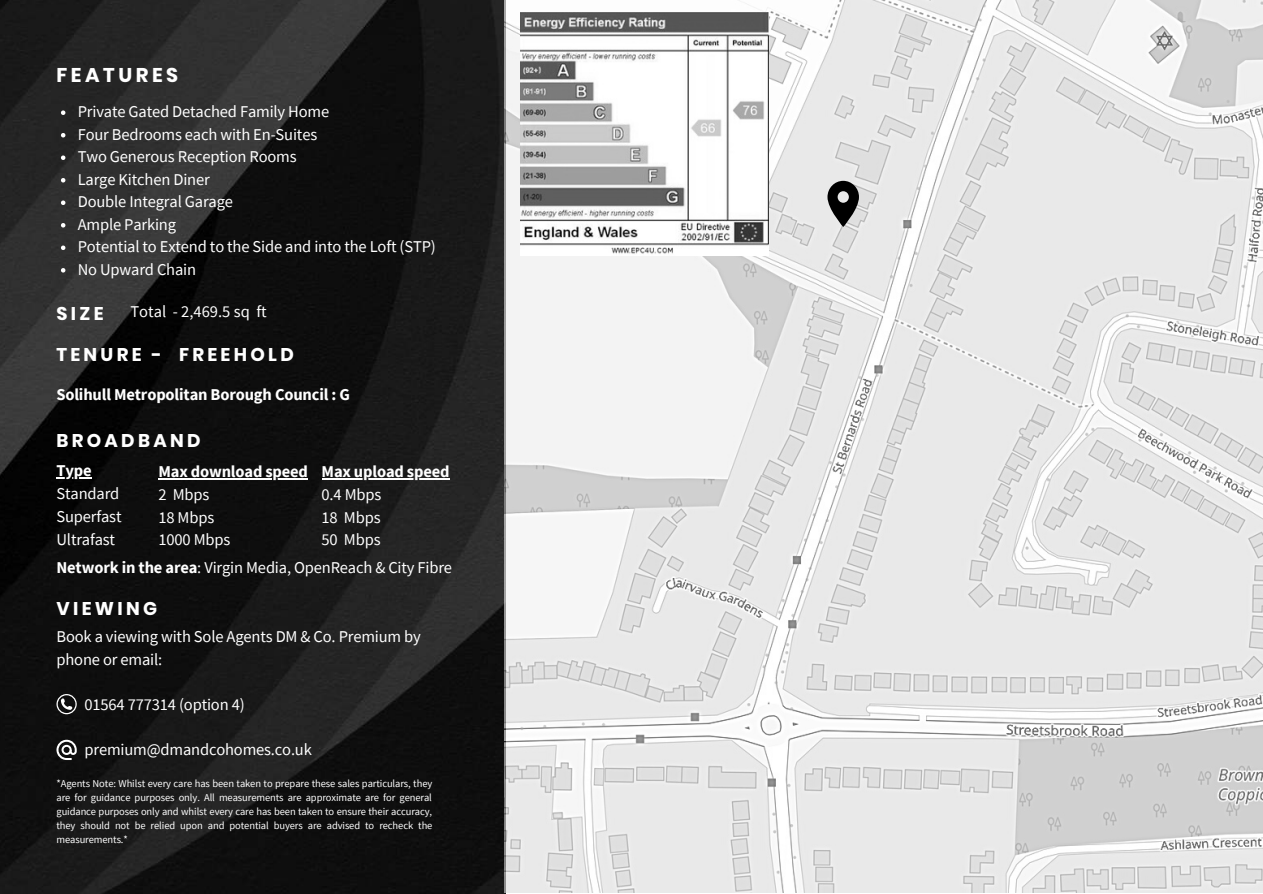
<style>
.page{position:relative;width:1263px;height:894px;background:#fff}
.page>*{position:absolute;margin:0;border:0;box-sizing:border-box;transform-origin:0 0}
.t1{font:700 19.8px "Poppins";letter-spacing:.18em;color:#fff}
.t2{font:700 18.3px "Poppins";letter-spacing:.18em;color:#fff}
.t3{font:16.5px/22.5px "Source Sans Pro";letter-spacing:-.01em;color:#fff}
.t4{font:700 16.5px "Source Sans Pro";letter-spacing:-.01em;color:#fff}
.t5{font:10.5px/14px "Source Sans Pro";letter-spacing:-.01em;color:#fff;text-align:justify}
.s1{font-weight:700}
</style>
<div class="page">
<img style="left:0;top:0;width:1263px;height:893px">
<svg style="left:56px;top:693px;width:21px;height:21px"></svg>
<svg style="left:56px;top:739px;width:21px;height:20px"></svg>
<svg style="left:61px;top:110px;width:4px;height:5px"></svg>
<svg style="left:61px;top:133px;width:4px;height:4px"></svg>
<svg style="left:61px;top:155px;width:4px;height:5px"></svg>
<svg style="left:61px;top:178px;width:4px;height:4px"></svg>
<svg style="left:61px;top:200px;width:4px;height:5px"></svg>
<svg style="left:61px;top:223px;width:4px;height:4px"></svg>
<svg style="left:61px;top:245px;width:4px;height:5px"></svg>
<svg style="left:61px;top:268px;width:4px;height:4px"></svg>
<svg style="left:827px;top:181px;width:32px;height:46px"></svg>
<hr style="left:56px;top:477px;width:36px;height:1px;background:#fff">
<hr style="left:158px;top:478px;width:150px;height:1px;background:#fff">
<hr style="left:322px;top:478px;width:127px;height:1px;background:#fff">
<img style="left:521px;top:13px;width:247px;height:243px">
<p class="t1" style="left:56px;top:63px;width:123px">FEATURES</p>
<p class="t3" style="left:78px;top:100px;width:360px">Private Gated Detached Family Home<br>Four Bedrooms each with En-Suites<br>Two Generous Reception Rooms<br>Large Kitchen Diner<br>Double Integral Garage<br>Ample Parking<br>Potential to Extend to the Side and into the Loft (STP)<br>No Upward Chain</p>
<p class="t2" style="left:56px;top:303px;width:49px">SIZE</p>
<p class="t3" style="left:130px;top:299px;width:138px">Total - 2,469.5 sq ft</p>
<p class="t2" style="left:56px;top:344px;width:239px">TENURE - FREEHOLD</p>
<p class="t4" style="left:56px;top:383px;width:295px">Solihull Metropolitan Borough Council : G</p>
<p class="t2" style="left:56px;top:429px;width:146px">BROADBAND</p>
<p class="t4" style="left:56px;top:459px;width:37px">Type</p>
<p class="t3" style="left:56px;top:482px;width:67px;line-height:23px">Standard<br>Superfast<br>Ultrafast</p>
<p class="t4" style="left:158px;top:460px;width:151px">Max download speed</p>
<p class="t3" style="left:158px;top:483px;width:73px">2 Mbps<br>18 Mbps<br>1000 Mbps</p>
<p class="t3" style="left:56px;top:556px;width:397px"><span class="s1">Network in the area</span>: Virgin Media, OpenReach &amp; City Fibre</p>
<p class="t4" style="left:322px;top:460px;width:129px">Max upload speed</p>
<p class="t3" style="left:322px;top:483px;width:61px;text-align:justify">0.4 Mbps 18 Mbps 50 Mbps</p>
<p class="t2" style="left:56px;top:597px;width:102px">VIEWING</p>
<p class="t3" style="left:56px;top:625px;width:366px">Book a viewing with Sole Agents DM &amp; Co. Premium by phone or email:</p>
<p class="t3" style="left:85px;top:692px;width:162px">01564 777314 (option 4)</p>
<p class="t3" style="left:85px;top:737px;width:229px">premium@dmandcohomes.co.uk</p>
<p class="t5" style="left:56px;top:776px;width:377px">*Agents Note: Whilst every care has been taken to prepare these sales particulars, they are for guidance purposes only. All measurements are approximate are for general guidance purposes only and whilst every care has been taken to ensure their accuracy, they should not be relied upon and potential buyers are advised to recheck the measurements.*</p>
</div>
